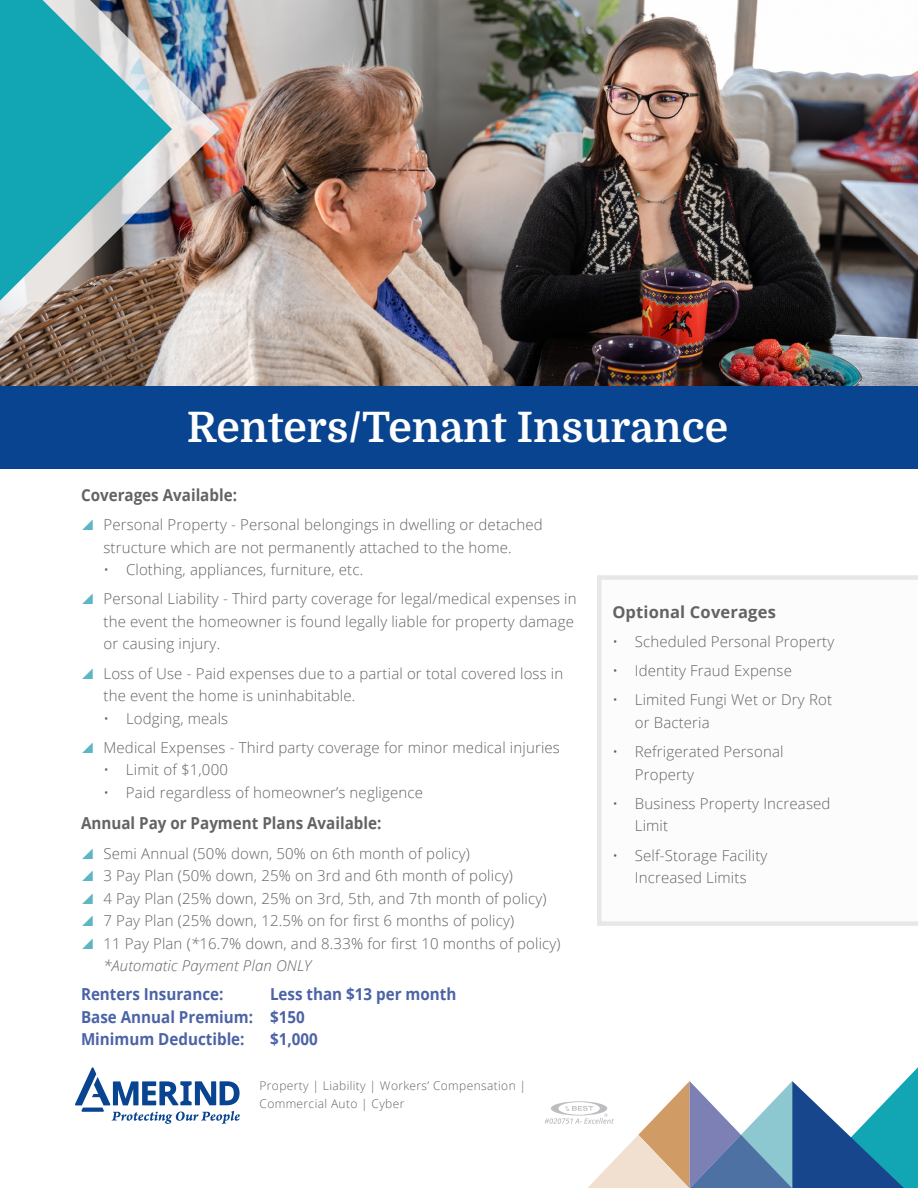
<style>
.page{position:relative;width:918px;height:1188px;background:#fff}
.page>*{position:absolute;margin:0;border:0;box-sizing:border-box;transform-origin:0 0}
.t1{font:42px "Domine";color:#fff}
.Subhead{font:700 16.5px "Open Sans";color:#4b63a6;scale:.92 1}
.Subhead-2{font:700 16.5px "Open Sans";color:#636366;scale:.92 1}
.Body_copy{font:700 16.5px "Open Sans";letter-spacing:.01em;color:#636366}
.Body_copy-2{font:300 15px/22.5px "Open Sans";letter-spacing:.01em;color:#636366}
.Body_copy-3{font:italic 300 15px "Open Sans";letter-spacing:.01em;color:#636366}
.t2{font:300 12px/18px "Open Sans";letter-spacing:.03em;color:#636366}
.s1{color:#5cb6c3}
.s2{font-style:italic}
</style>
<div class="page">
<img style="left:220px;top:0;width:698px;height:386px">
<img style="left:0;top:0;width:220px;height:386px">
<svg style="left:0;top:0;width:172px;height:301px;background:#57a7ae"></svg>
<div style="left:0;top:386px;width:918px;height:83px;background:#094491"></div>
<svg style="left:545px;top:1067px;width:373px;height:121px"></svg>
<svg style="left:75px;top:1067px;width:165px;height:57px"></svg>
<svg style="left:597px;top:575px;width:321px;height:351px"></svg>
<p class="t1" style="left:187px;top:404px;width:543px">Renters/Tenant Insurance</p>
<p class="Subhead-2" style="left:81px;top:483px;width:171px">Coverages Available:</p>
<p class="Body_copy-2" style="left:81px;top:513px;width:463px;text-align:center"><span class="s1">◢</span> Personal Property - Personal belongings in dwelling or detached structure which are not permanently attached to the home.</p>
<p class="Body_copy-2" style="left:104px;top:558px;width:261px">• Clothing, appliances, furniture, etc.</p>
<p class="Body_copy-2" style="left:104px;top:587px;width:475px;text-indent:-22px"><span class="s1">◢</span> Personal Liability - Third party coverage for legal/medical expenses in the event the homeowner is found legally liable for property damage or causing injury.</p>
<p class="Body_copy-2" style="left:104px;top:662px;width:461px;text-indent:-22px"><span class="s1">◢</span> Loss of Use - Paid expenses due to a partial or total covered loss in the event the home is uninhabitable.</p>
<p class="Body_copy-2" style="left:104px;top:707px;width:126px">• Lodging, meals</p>
<p class="Body_copy-2" style="left:81px;top:736px;width:480px"><span class="s1">◢</span> Medical Expenses - Third party coverage for minor medical injuries</p>
<p class="Body_copy-2" style="left:103px;top:758px;width:126px">• Limit of $1,000</p>
<p class="Body_copy-2" style="left:103px;top:781px;width:321px">• Paid regardless of homeowner’s negligence</p>
<p class="Subhead-2" style="left:81px;top:812px;width:328px">Annual Pay or Payment Plans Available:</p>
<p class="Body_copy-2" style="left:81px;top:841px;width:390px"><span class="s1">◢</span> Semi Annual (50% down, 50% on 6th month of policy)</p>
<p class="Body_copy-2" style="left:81px;top:864px;width:433px"><span class="s1">◢</span> 3 Pay Plan (50% down, 25% on 3rd and 6th month of policy)</p>
<p class="Body_copy-2" style="left:81px;top:886px;width:467px"><span class="s1">◢</span> 4 Pay Plan (25% down, 25% on 3rd, 5th, and 7th month of policy)</p>
<p class="Body_copy-2" style="left:81px;top:909px;width:435px"><span class="s1">◢</span> 7 Pay Plan (25% down, 12.5% on for first 6 months of policy)</p>
<p class="Body_copy-2" style="left:81px;top:931px;width:481px"><span class="s1">◢</span> 11 Pay Plan (<span class="s2">*</span>16.7% down, and 8.33% for first 10 months of policy)</p>
<p class="Body_copy-3" style="left:104px;top:955px;width:209px">*Automatic Payment Plan ONLY</p>
<p class="Subhead" style="left:81px;top:983px;width:156px">Renters Insurance:</p>
<p class="Subhead" style="left:270px;top:983px;width:204px">Less than $13 per month</p>
<p class="Subhead" style="left:81px;top:1005px;width:245px">Base Annual Premium: $150</p>
<p class="Subhead" style="left:81px;top:1028px;width:179px">Minimum Deductible:</p>
<p class="Subhead" style="left:270px;top:1028px;width:53px">$1,000</p>
<p class="t2" style="left:260px;top:1076px;width:268px">Property | Liability | Workers’ Compensation |<br>Commercial Auto | Cyber</p>
<p class="Body_copy" style="left:612px;top:600px;width:165px">Optional Coverages</p>
<p class="Body_copy-2" style="left:612px;top:630px;width:224px">• Scheduled Personal Property</p>
<p class="Body_copy-2" style="left:612px;top:659px;width:181px">• Identity Fraud Expense</p>
<p class="Body_copy-2" style="left:635px;top:688px;width:199px;text-indent:-22px">• Limited Fungi Wet or Dry Rot or Bacteria</p>
<p class="Body_copy-2" style="left:635px;top:740px;width:150px;text-indent:-22px">• Refrigerated Personal<br>Property</p>
<p class="Body_copy-2" style="left:635px;top:792px;width:197px;text-indent:-22px">• Business Property Increased<br>Limit</p>
<p class="Body_copy-2" style="left:612px;top:844px;width:157px;text-align:center">• Self-Storage Facility<br>Increased Limits</p>
</div>
